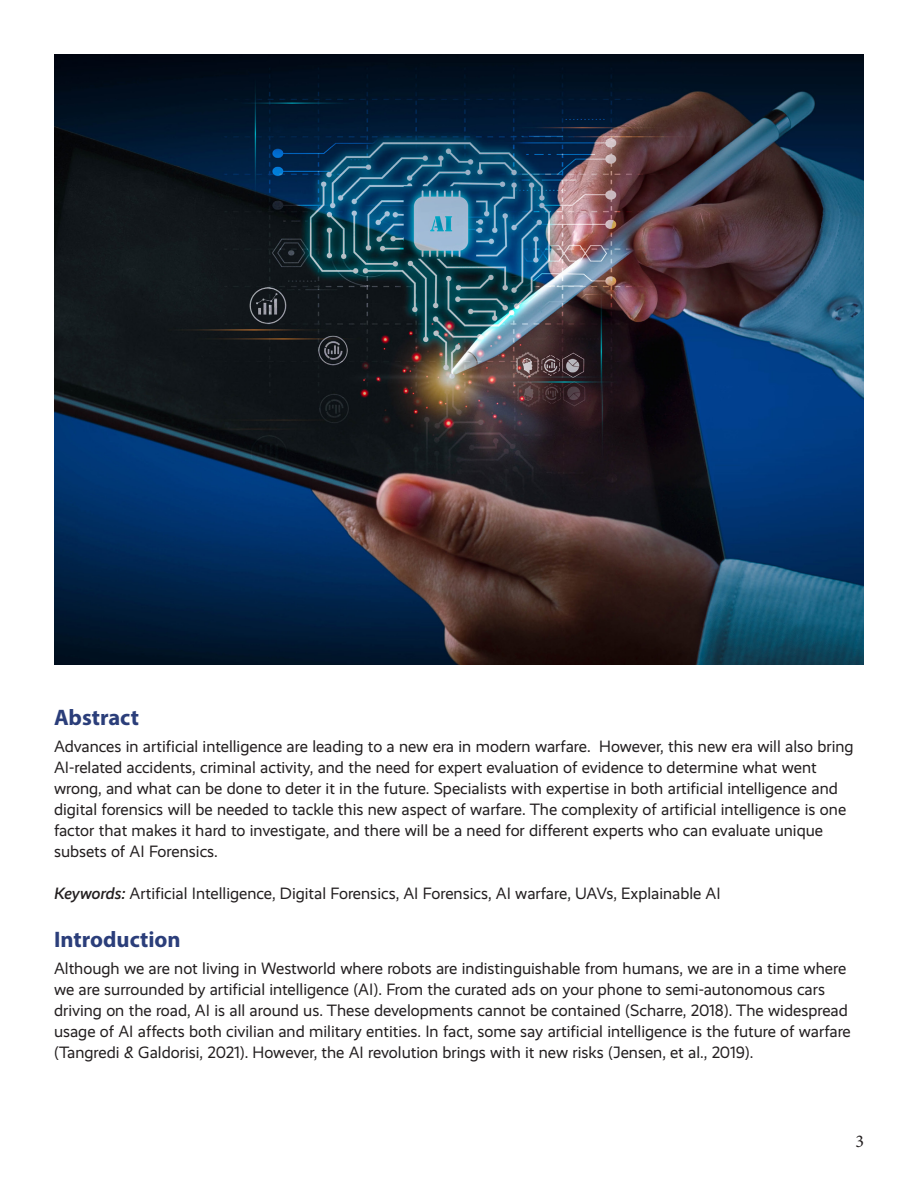
<style>
.page{position:relative;width:918px;height:1188px;background:#fff}
.page>*{position:absolute;margin:0;border:0;box-sizing:border-box;transform-origin:0 0}
.t1{font:700 22.5px "Myriad Pro";color:#2b3e7a}
.t2{font:18px "Minion Pro";color:#231f20}
.t3{font:16.5px/21px "Realist";color:#231f20}
.s1{font-weight:500;font-style:italic}
</style>
<div class="page">
<img style="left:54px;top:54px;width:810px;height:610px">
<p class="t1" style="left:54px;top:703px;width:87px">Abstract</p>
<p class="t3" style="left:54px;top:736px;width:801px">Advances in artificial intelligence are leading to a new era in modern warfare. However, this new era will also bring AI-related accidents, criminal activity, and the need for expert evaluation of evidence to determine what went wrong, and what can be done to deter it in the future. Specialists with expertise in both artificial intelligence and digital forensics will be needed to tackle this new aspect of warfare. The complexity of artificial intelligence is one factor that makes it hard to investigate, and there will be a need for different experts who can evaluate unique subsets of AI Forensics.</p>
<p class="t3" style="left:54px;top:883px;width:668px"><span class="s1">Keywords:</span> Artificial Intelligence, Digital Forensics, AI Forensics, AI warfare, UAVs, Explainable AI</p>
<p class="t1" style="left:54px;top:925px;width:128px">Introduction</p>
<p class="t3" style="left:54px;top:958px;width:798px">Although we are not living in Westworld where robots are indistinguishable from humans, we are in a time where we are surrounded by artificial intelligence (AI). From the curated ads on your phone to semi-autonomous cars driving on the road, AI is all around us. These developments cannot be contained (Scharre, 2018). The widespread usage of AI affects both civilian and military entities. In fact, some say artificial intelligence is the future of warfare (Tangredi &amp; Galdorisi, 2021). However, the AI revolution brings with it new risks (Jensen, et al., 2019).</p>
<p class="t2" style="left:855px;top:1129px;width:10px">3</p>
</div>
